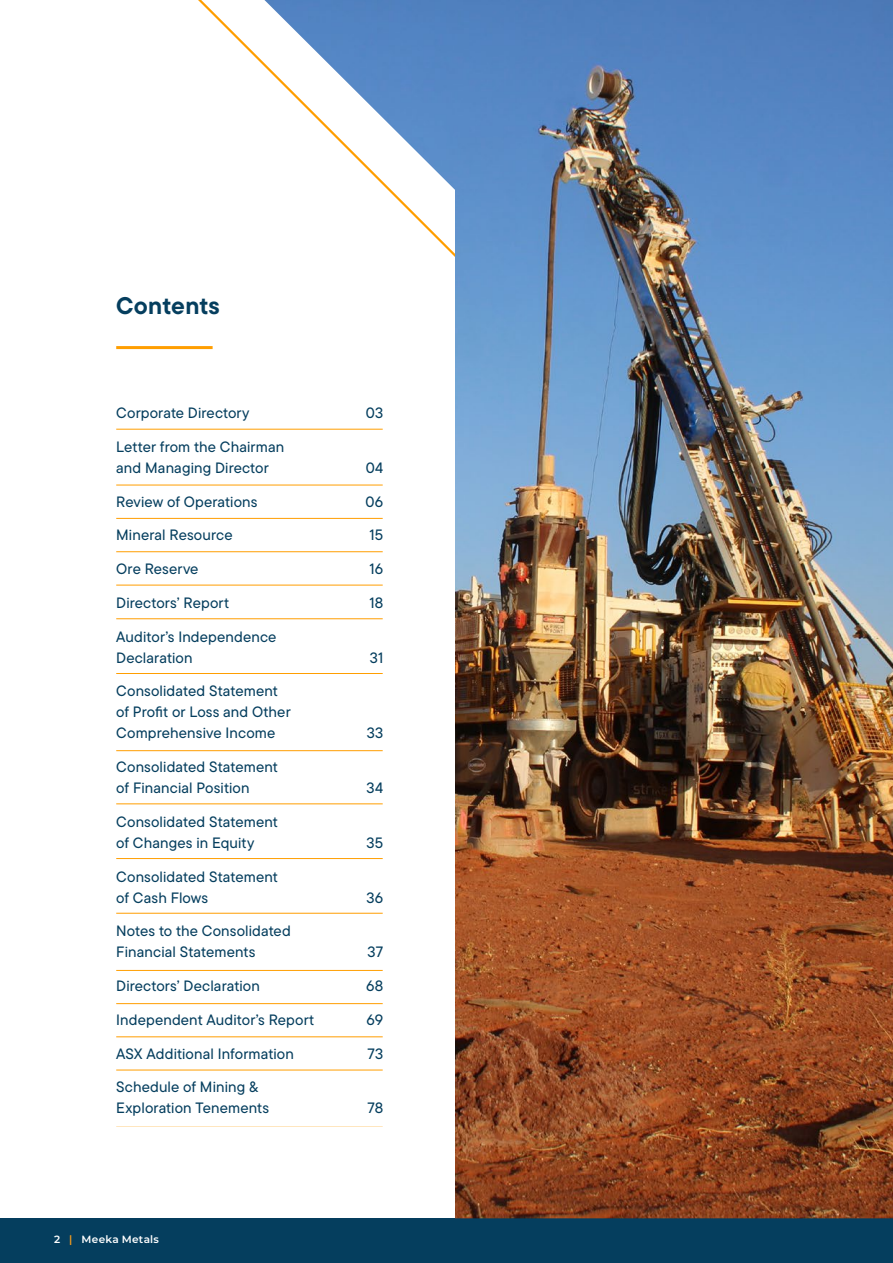
<style>
.page{position:relative;width:893px;height:1263px;background:#fff}
.page>*{position:absolute;margin:0;border:0;box-sizing:border-box;transform-origin:0 0}
.t1{font:700 24px "TT Commons Pro";letter-spacing:.01em;color:#053e5e}
.t2{font:500 15px/21px "TT Commons Pro";letter-spacing:.01em;color:#053e5e}
.t3{font:600 10.5px "Montserrat";letter-spacing:.025em;color:#fff}
.s1{color:#f99d1c}
</style>
<div class="page">
<hr style="left:116px;top:346px;width:97px;height:3px;background:#ff9e00">
<hr style="left:116px;top:429px;width:267px;height:1px;background:#ff9e00">
<hr style="left:116px;top:485px;width:267px;height:1px;background:#ff9e00">
<hr style="left:116px;top:518px;width:267px;height:1px;background:#ff9e00">
<hr style="left:116px;top:551px;width:267px;height:1px;background:#ff9e00">
<hr style="left:116px;top:585px;width:267px;height:1px;background:#ff9e00">
<hr style="left:116px;top:618px;width:267px;height:1px;background:#ff9e00">
<hr style="left:116px;top:673px;width:267px;height:1px;background:#ff9e00">
<hr style="left:116px;top:750px;width:267px;height:1px;background:#ff9e00">
<hr style="left:116px;top:803px;width:267px;height:1px;background:#ff9e00">
<hr style="left:116px;top:858px;width:267px;height:1px;background:#ff9e00">
<hr style="left:116px;top:913px;width:267px;height:1px;background:#ff9e00">
<hr style="left:116px;top:970px;width:267px;height:1px;background:#ff9e00">
<hr style="left:116px;top:1003px;width:267px;height:1px;background:#ff9e00">
<hr style="left:116px;top:1036px;width:267px;height:1px;background:#ff9e00">
<hr style="left:116px;top:1070px;width:267px;height:1px;background:#ff9e00">
<div style="left:0;top:1218px;width:893px;height:45px;background:#053e5e"></div>
<img style="left:264px;top:0;width:629px;height:1218px">
<h1 class="t1" style="left:116px;top:288px;width:105px">Contents</h1>
<p class="t2" style="left:116px;top:402px;width:135px">Corporate Directory</p>
<p class="t2" style="left:366px;top:402px;width:19px">03</p>
<p class="t2" style="left:116px;top:436px;width:169px">Letter from the Chairman and Managing Director</p>
<p class="t2" style="left:366px;top:457px;width:19px">04</p>
<p class="t2" style="left:116px;top:491px;width:143px">Review of Operations</p>
<p class="t2" style="left:366px;top:491px;width:19px">06</p>
<p class="t2" style="left:116px;top:524px;width:118px">Mineral Resource</p>
<p class="t2" style="left:370px;top:524px;width:15px">15</p>
<p class="t2" style="left:116px;top:558px;width:84px">Ore Reserve</p>
<p class="t2" style="left:370px;top:558px;width:15px">16</p>
<p class="t2" style="left:116px;top:592px;width:114px">Directors’ Report</p>
<p class="t2" style="left:369px;top:592px;width:15px">18</p>
<p class="t2" style="left:116px;top:626px;width:162px">Auditor’s Independence<br>Declaration</p>
<p class="t2" style="left:370px;top:647px;width:15px">31</p>
<p class="t2" style="left:116px;top:680px;width:176px">Consolidated Statement of Profit or Loss and Other<br>Comprehensive Income</p>
<p class="t2" style="left:116px;top:756px;width:163px">Consolidated Statement of Financial Position</p>
<p class="t2" style="left:116px;top:811px;width:163px">Consolidated Statement of Changes in Equity</p>
<p class="t2" style="left:116px;top:866px;width:163px">Consolidated Statement of Cash Flows</p>
<p class="t2" style="left:116px;top:920px;width:176px">Notes to the Consolidated<br>Financial Statements</p>
<p class="t2" style="left:367px;top:722px;width:18px">33</p>
<p class="t2" style="left:367px;top:777px;width:18px">34</p>
<p class="t2" style="left:367px;top:832px;width:18px">35</p>
<p class="t2" style="left:367px;top:887px;width:18px">36</p>
<p class="t2" style="left:368px;top:941px;width:17px">37</p>
<p class="t2" style="left:116px;top:975px;width:145px">Directors’ Declaration</p>
<p class="t2" style="left:366px;top:975px;width:19px">68</p>
<p class="t2" style="left:116px;top:1009px;width:200px">Independent Auditor’s Report</p>
<p class="t2" style="left:367px;top:1009px;width:18px">69</p>
<p class="t2" style="left:116px;top:1043px;width:179px">ASX Additional Information</p>
<p class="t2" style="left:368px;top:1043px;width:17px">73</p>
<p class="t2" style="left:116px;top:1076px;width:154px">Schedule of Mining &amp;<br>Exploration Tenements</p>
<p class="t2" style="left:367px;top:1097px;width:17px">78</p>
<p class="t3" style="left:54px;top:1232px;width:106px">2 <span class="s1">|</span> Meeka Metals</p>
</div>
